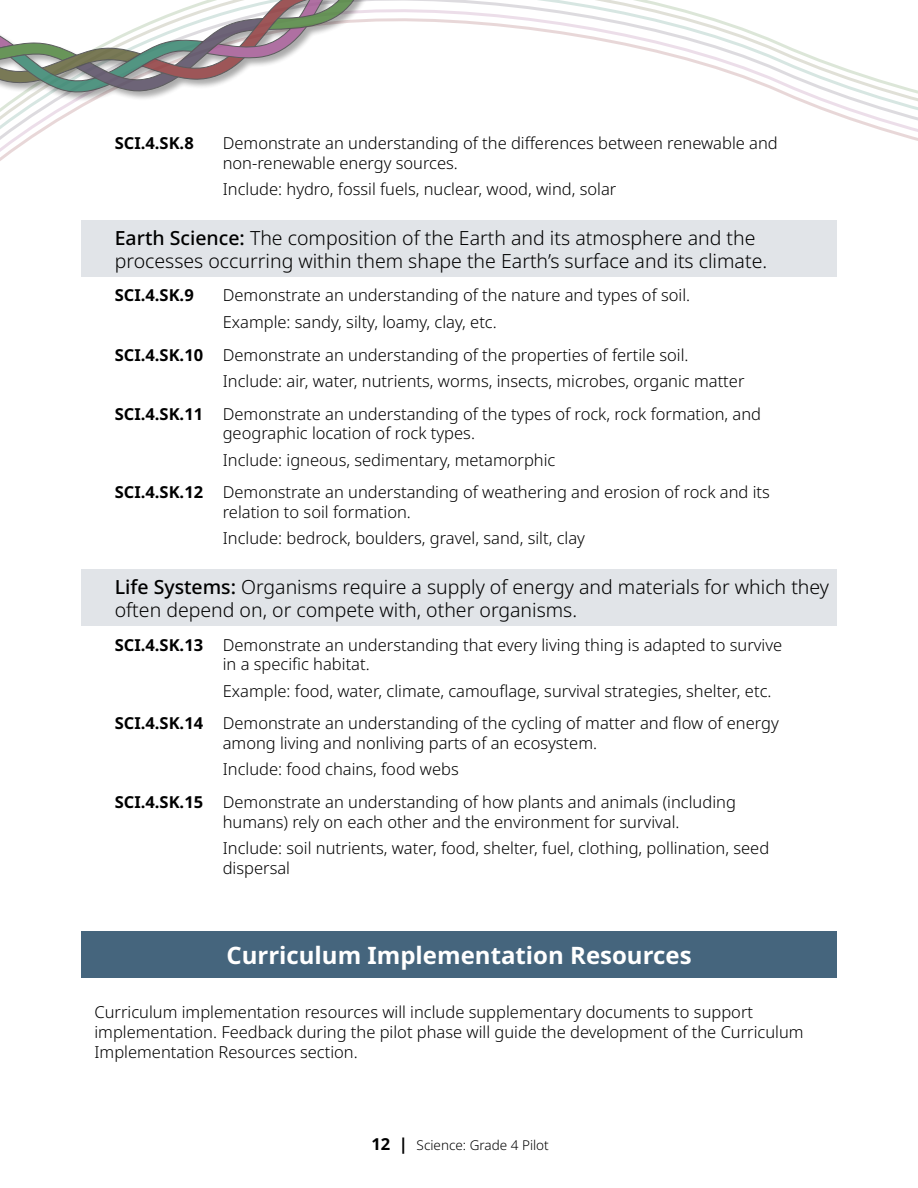
<style>
.page{position:relative;width:918px;height:1188px;background:#fff}
.page>*{position:absolute;margin:0;border:0;box-sizing:border-box;transform-origin:0 0}
.H2_White{font:700 24px "Noto Sans";color:#fff}
.GLO{font:300 19.5px/23.4px "Noto Sans";color:#000}
.Learning_Outcome{font:300 16.5px/19.8px "Noto Sans";color:#000}
.Bullet_Outcome_no_bullet_End{font:300 16.5px/19.8px "Noto Sans";color:#000}
.Paragraph{font:300 16.5px/19.8px "Noto Sans";color:#000}
.Learning_Outcome-2{font:700 16.5px "Noto Sans";color:#000}
.t1{font:300 13.5px "Noto Sans";color:#000}
.s1{font-weight:500}
.s2{font-weight:700}
.s3{font-weight:700;font-size:16.5px}
</style>
<div class="page">
<svg style="left:0;top:0;width:918px;height:161px"></svg>
<div style="left:0;top:0;width:515px;height:102px;background:#000;opacity:.4"></div>
<svg style="left:0;top:0;width:407px;height:96px"></svg>
<div style="left:81px;top:221px;width:756px;height:56px;background:#e1e4e8"></div>
<div style="left:81px;top:570px;width:756px;height:56px;background:#e1e4e8"></div>
<div style="left:81px;top:931px;width:756px;height:46px;background:#45657d"></div>
<p class="Learning_Outcome-2" style="left:115px;top:132px;width:81px">SCI.4.SK.8</p>
<p class="Learning_Outcome" style="left:223px;top:134px;width:557px">Demonstrate an understanding of the differences between renewable and non-renewable energy sources.</p>
<h3 class="Bullet_Outcome_no_bullet_End" style="left:223px;top:180px;width:395px">Include: hydro, fossil fuels, nuclear, wood, wind, solar</h3>
<h4 class="GLO" style="left:115px;top:227px;width:654px"><span class="s1">Earth Science:</span> The composition of the Earth and its atmosphere and the processes occurring within them shape the Earth’s surface and its climate.</h4>
<p class="Learning_Outcome-2" style="left:115px;top:284px;width:81px">SCI.4.SK.9</p>
<p class="Learning_Outcome" style="left:223px;top:286px;width:469px">Demonstrate an understanding of the nature and types of soil.</p>
<h3 class="Bullet_Outcome_no_bullet_End" style="left:223px;top:312px;width:276px">Example: sandy, silty, loamy, clay, etc.</h3>
<p class="Learning_Outcome" style="left:115px;top:345px;width:575px"><span class="s2">SCI.4.SK.10</span> Demonstrate an understanding of the properties of fertile soil.</p>
<h3 class="Bullet_Outcome_no_bullet_End" style="left:223px;top:371px;width:523px">Include: air, water, nutrients, worms, insects, microbes, organic matter</h3>
<p class="Learning_Outcome" style="left:223px;top:404px;width:540px;text-indent:-108px"><span class="s2">SCI.4.SK.11</span> Demonstrate an understanding of the types of rock, rock formation, and geographic location of rock types.</p>
<h3 class="Bullet_Outcome_no_bullet_End" style="left:223px;top:450px;width:334px">Include: igneous, sedimentary, metamorphic</h3>
<p class="Learning_Outcome" style="left:223px;top:483px;width:549px;text-indent:-108px"><span class="s2">SCI.4.SK.12</span> Demonstrate an understanding of weathering and erosion of rock and its relation to soil formation.</p>
<h3 class="Bullet_Outcome_no_bullet_End" style="left:223px;top:529px;width:364px">Include: bedrock, boulders, gravel, sand, silt, clay</h3>
<h4 class="GLO" style="left:115px;top:576px;width:716px"><span class="s1">Life Systems:</span> Organisms require a supply of energy and materials for which they often depend on, or compete with, other organisms.</h4>
<p class="Learning_Outcome" style="left:223px;top:635px;width:561px;text-indent:-108px"><span class="s2">SCI.4.SK.13</span> Demonstrate an understanding that every living thing is adapted to survive in a specific habitat.</p>
<h3 class="Bullet_Outcome_no_bullet_End" style="left:223px;top:681px;width:550px">Example: food, water, climate, camouflage, survival strategies, shelter, etc.</h3>
<p class="Learning_Outcome" style="left:223px;top:714px;width:558px;text-indent:-108px"><span class="s2">SCI.4.SK.14</span> Demonstrate an understanding of the cycling of matter and flow of energy among living and nonliving parts of an ecosystem.</p>
<h3 class="Bullet_Outcome_no_bullet_End" style="left:223px;top:760px;width:238px">Include: food chains, food webs</h3>
<p class="Learning_Outcome" style="left:223px;top:793px;width:515px;text-indent:-108px"><span class="s2">SCI.4.SK.15</span> Demonstrate an understanding of how plants and animals (including humans) rely on each other and the environment for survival.</p>
<h3 class="Bullet_Outcome_no_bullet_End" style="left:223px;top:839px;width:548px">Include: soil nutrients, water, food, shelter, fuel, clothing, pollination, seed dispersal</h3>
<h2 class="H2_White" style="left:226px;top:938px;width:467px">Curriculum Implementation Resources</h2>
<p class="Paragraph" style="left:94px;top:1003px;width:711px">Curriculum implementation resources will include supplementary documents to support implementation. Feedback during the pilot phase will guide the development of the Curriculum<br>Implementation Resources section.</p>
<p class="t1" style="left:372px;top:1135px;width:179px"><span class="s3">12 |</span> Science: Grade 4 Pilot</p>
</div>
